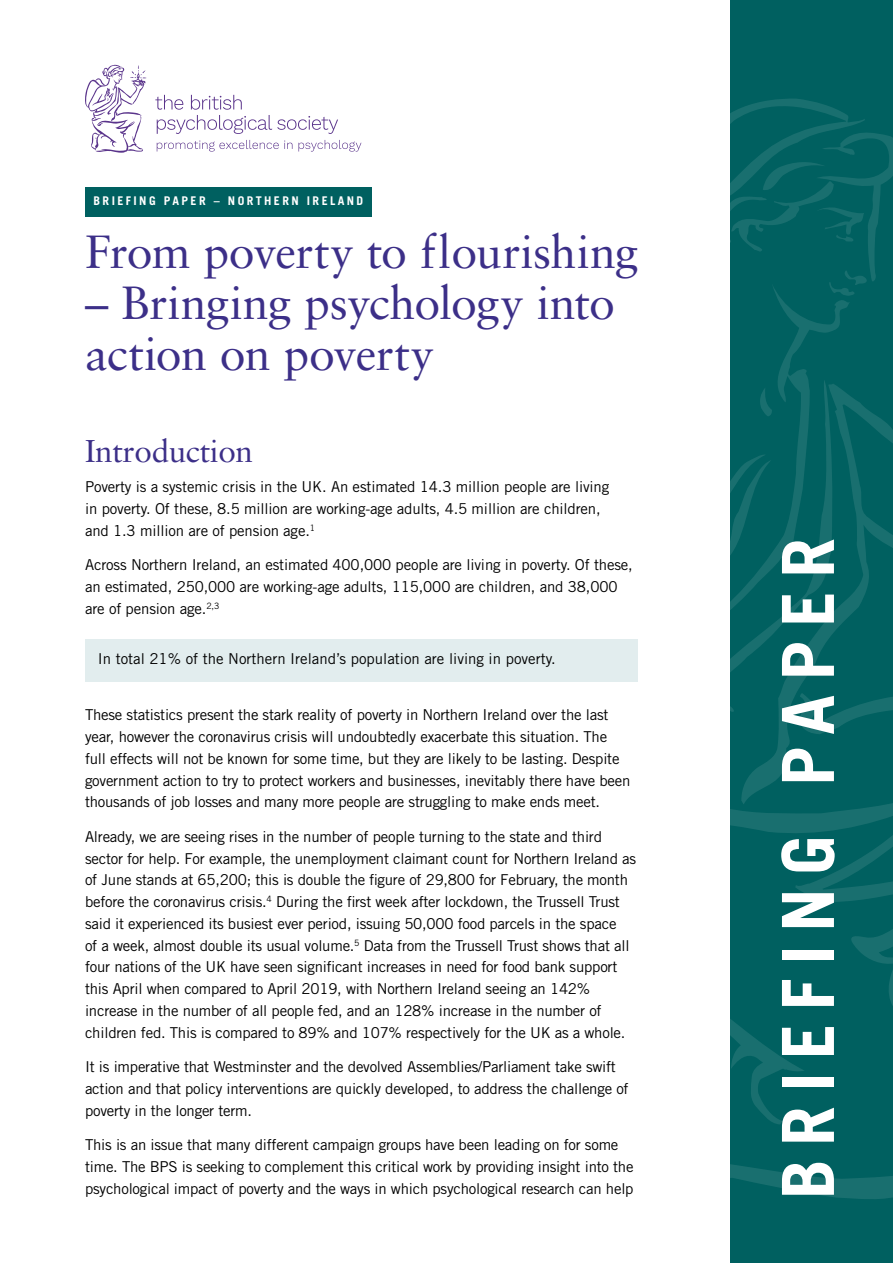
<style>
.page{position:relative;width:893px;height:1263px;background:#006060}
.page>*{position:absolute;margin:0;border:0;box-sizing:border-box;transform-origin:0 0}
.t1{font:700 72px "Trade Gothic LT Std";letter-spacing:.18em;color:#fff}
.t2{font:46.5px/51px "Sabon LT Std";letter-spacing:-.015em;color:#3c2f88}
.t3{font:31.5px "Sabon LT Std";letter-spacing:-.01em;color:#3c2f88}
.t4{font:15px/21.8px "Trade Gothic LT Std";letter-spacing:-.015em;color:#000}
.t5{font:700 12px "Trade Gothic LT Std";letter-spacing:.2em;color:#fff}
</style>
<div class="page">
<svg style="left:729px;top:741px;width:164px;height:458px"></svg>
<svg style="left:729px;top:787px;width:164px;height:337px"></svg>
<svg style="left:741px;top:740px;width:152px;height:64px"></svg>
<svg style="left:729px;top:396px;width:164px;height:344px"></svg>
<svg style="left:729px;top:99px;width:164px;height:196px"></svg>
<svg style="left:729px;top:174px;width:121px;height:531px"></svg>
<div style="left:0;top:0;width:729px;height:1263px;background:#fff"></div>
<svg style="left:157px;top:140px;width:135px;height:12px"></svg>
<svg style="left:298px;top:140px;width:63px;height:12px"></svg>
<svg style="left:155px;top:95px;width:183px;height:39px"></svg>
<svg style="left:85px;top:65px;width:61px;height:88px"></svg>
<div style="left:85px;top:187px;width:287px;height:29px;background:#006060"></div>
<div style="left:85px;top:639px;width:553px;height:42px;background:#e2edee"></div>
<p class="t5" style="left:94px;top:193px;width:271px">BRIEFING PAPER – NORTHERN IRELAND</p>
<h2 class="t2" style="left:85px;top:226px;width:555px">From poverty to flourishing</h2>
<h2 class="t2" style="left:85px;top:277px;width:531px">– Bringing psychology into action on poverty</h2>
<h3 class="t3" style="left:85px;top:432px;width:170px">Introduction</h3>
<p class="t4" style="left:85px;top:476px;width:526px">Poverty is a systemic crisis in the UK. An estimated 14.3 million people are living in poverty. Of these, 8.5 million are working-age adults, 4.5 million are children, and 1.3 million are of pension age.<sup>1</sup></p>
<p class="t4" style="left:85px;top:554px;width:549px">Across Northern Ireland, an estimated 400,000 people are living in poverty. Of these, an estimated, 250,000 are working-age adults, 115,000 are children, and 38,000 are of pension age.<sup>2,3</sup></p>
<p class="t4" style="left:98px;top:647px;width:459px">In total 21% of the Northern Ireland’s population are living in poverty.</p>
<p class="t4" style="left:85px;top:704px;width:547px">These statistics present the stark reality of poverty in Northern Ireland over the last year, however the coronavirus crisis will undoubtedly exacerbate this situation. The full effects will not be known for some time, but they are likely to be lasting. Despite government action to try to protect workers and businesses, inevitably there have been thousands of job losses and many more people are struggling to make ends meet.</p>
<p class="t4" style="left:85px;top:825px;width:552px">Already, we are seeing rises in the number of people turning to the state and third sector for help. For example, the unemployment claimant count for Northern Ireland as of June stands at 65,200; this is double the figure of 29,800 for February, the month before the coronavirus crisis.<sup>4</sup> During the first week after lockdown, the Trussell Trust said it experienced its busiest ever period, issuing 50,000 food parcels in the space<br>of a week, almost double its usual volume.<sup>5</sup> Data from the Trussell Trust shows that all four nations of the UK have seen significant increases in need for food bank support this April when compared to April 2019, with Northern Ireland seeing an 142% increase in the number of all people fed, and an 128% increase in the number of children fed. This is compared to 89% and 107% respectively for the UK as a whole.</p>
<p class="t4" style="left:85px;top:1056px;width:545px">It is imperative that Westminster and the devolved Assemblies/Parliament take swift action and that policy interventions are quickly developed, to address the challenge of poverty in the longer term.</p>
<p class="t4" style="left:85px;top:1134px;width:550px">This is an issue that many different campaign groups have been leading on for some time. The BPS is seeking to complement this critical work by providing insight into the psychological impact of poverty and the ways in which psychological research can help</p>
<h1 class="t1" style="left:764px;top:1199px;width:663px;rotate:-90deg">BRIEFING PAPER</h1>
</div>
